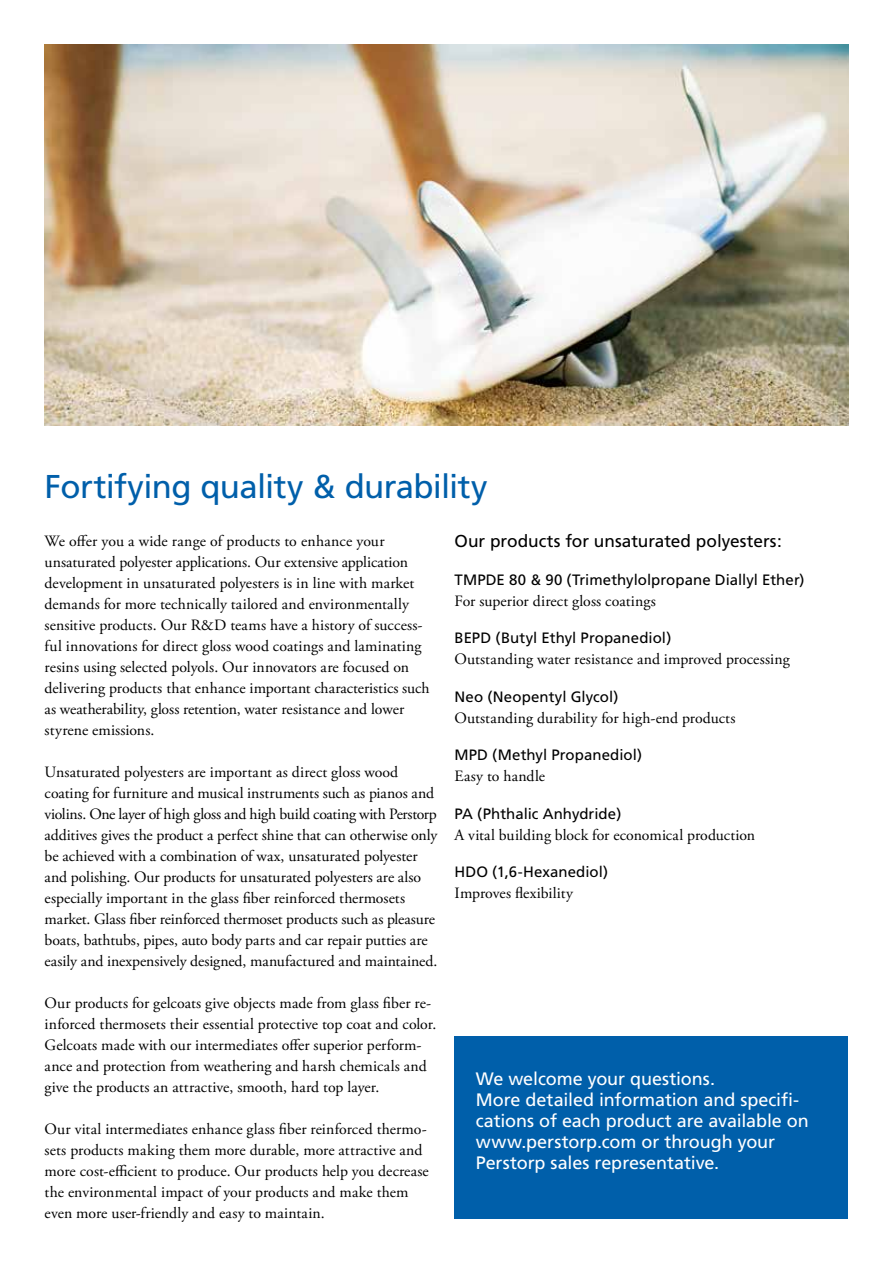
<style>
.page{position:relative;width:893px;height:1263px;background:#fff}
.page>*{position:absolute;margin:0;border:0;box-sizing:border-box;transform-origin:0 0}
.t1{font:33px "Frutiger";letter-spacing:-.02em;color:#005faa}
.t2{font:18px/21px "Frutiger";letter-spacing:-.005em;color:#fff}
.t3{font:17.25px "Frutiger";color:#000}
.t4{font:15.75px/21px "Adobe Garamond Pro";color:#000}
.t5{font:15.75px "Adobe Garamond Pro";letter-spacing:.02em;color:#000}
.t6{font:15px "Frutiger";color:#000}
</style>
<div class="page">
<div style="left:454px;top:1036px;width:394px;height:182px;background:#005faa"></div>
<img style="left:45px;top:45px;width:803px;height:380px">
<h1 class="t1" style="left:45px;top:467px;width:444px">Fortifying quality &amp; durability</h1>
<p class="t4" style="left:45px;top:531px;width:386px">We offer you a wide range of products to enhance your unsaturated polyester applications. Our extensive application development in unsaturated polyesters is in line with market demands for more technically tailored and environmentally sensitive products. Our R&amp;D teams have a history of success&shy;ful innovations for direct gloss wood coatings and laminating resins using selected polyols. Our innovators are focused on delivering products that enhance important characteristics such as weatherability, gloss retention, water resistance and lower styrene emissions.</p>
<p class="t4" style="left:45px;top:762px;width:394px">Unsaturated polyesters are important as direct gloss wood coating for furniture and musical instruments such as pianos and violins. One layer of high gloss and high build coating with Perstorp additives gives the product a perfect shine that can otherwise only be achieved with a combination of wax, unsaturated polyester and polishing. Our products for unsaturated polyesters are also especially important in the glass fiber reinforced thermosets market. Glass fiber reinforced thermoset products such as pleasure boats, bathtubs, pipes, auto body parts and car repair putties are easily and inexpensively designed, manufactured and maintained.</p>
<p class="t4" style="left:45px;top:993px;width:393px">Our products for gelcoats give objects made from glass fiber re&shy;inforced thermosets their essential protective top coat and color.<br>Gelcoats made with our intermediates offer superior perform&shy;ance and protection from weathering and harsh chemicals and give the products an attractive, smooth, hard top layer.</p>
<p class="t4" style="left:45px;top:1119px;width:386px">Our vital intermediates enhance glass fiber reinforced thermo&shy;sets products making them more durable, more attractive and more cost-efficient to produce. Our products help you decrease the environmental impact of your products and make them even more user-friendly and easy to maintain.</p>
<p class="t3" style="left:454px;top:531px;width:329px">Our products for unsaturated polyesters:</p>
<p class="t6" style="left:454px;top:571px;width:352px">TMPDE 80 &amp; 90 (Trimethylolpropane Diallyl Ether)</p>
<p class="t4" style="left:454px;top:591px;width:203px">For superior direct gloss coatings</p>
<p class="t6" style="left:454px;top:629px;width:218px">BEPD (Butyl Ethyl Propanediol)</p>
<p class="t4" style="left:454px;top:649px;width:337px">Outstanding water resistance and improved processing</p>
<p class="t6" style="left:454px;top:688px;width:165px">Neo (Neopentyl Glycol)</p>
<p class="t4" style="left:454px;top:708px;width:282px">Outstanding durability for high-end products</p>
<p class="t6" style="left:454px;top:746px;width:189px">MPD (Methyl Propanediol)</p>
<p class="t5" style="left:454px;top:767px;width:92px">Easy to handle</p>
<p class="t6" style="left:454px;top:805px;width:169px">PA (Phthalic Anhydride)</p>
<p class="t4" style="left:454px;top:825px;width:302px">A vital building block for economical production</p>
<p class="t6" style="left:454px;top:863px;width:155px">HDO (1,6-Hexanediol)</p>
<p class="t4" style="left:454px;top:883px;width:120px">Improves flexibility</p>
<p class="t2" style="left:476px;top:1068px;width:335px">We welcome your questions.<br>More detailed information and specifi&shy;cations of each product are available on www.perstorp.com or through your Perstorp sales representative.</p>
</div>
